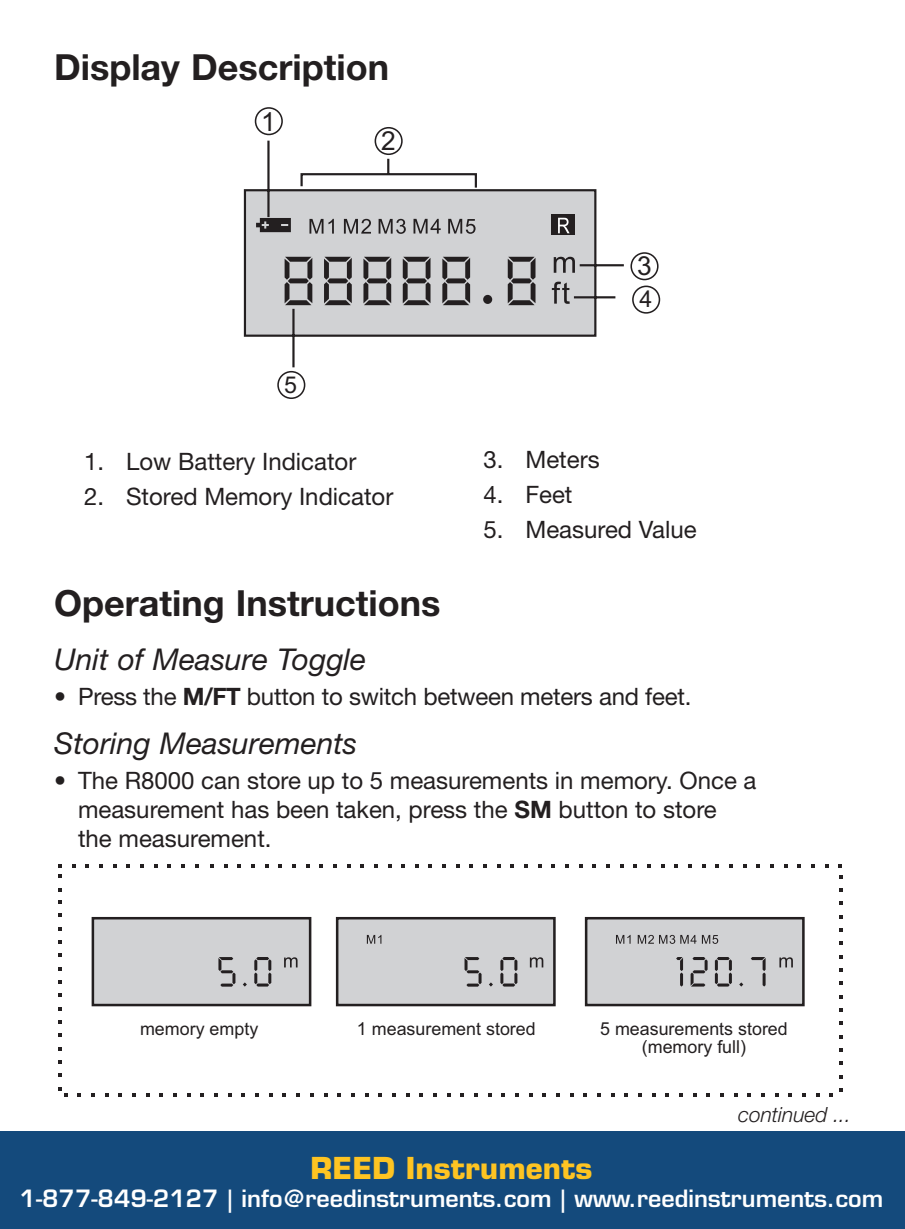
<style>
.page{position:relative;width:905px;height:1229px;background:#fff}
.page>*{position:absolute;margin:0;border:0;box-sizing:border-box;transform-origin:0 0}
.t1{font:700 36px "Helvetica Neue LT Std";color:#231f20}
.t2{font:italic 30px "Helvetica Neue LT Std";color:#231f20}
.t3{font:700 29.4px "Eurostile LT Std";color:#fec422}
.t4{font:26.4px "Arial";color:#231f20}
.t5{font:26.1px "Impact LT Std";color:#fece08;scale:1.18 1}
.t6{font:24px/28.8px "Helvetica Neue LT Std";color:#231f20}
.t7{font:600 23.4px "Eurostile LT Std";color:#fff}
.t8{font:23.1px "Arial";color:#231f20}
.t9{font:italic 300 21px "Helvetica Neue LT Std";color:#231f20}
.t10{font:18px/18px "Arial";color:#231f20;text-align:center}
.s1{font-weight:700}
</style>
<div class="page">
<div style="left:92px;top:917px;width:219px;height:89px;background:#d1d2d4;border:3px solid #231f20"></div>
<div style="left:336px;top:917px;width:219px;height:89px;background:#d1d2d4;border:3px solid #231f20"></div>
<div style="left:585px;top:917px;width:219px;height:89px;background:#d1d2d4;border:3px solid #231f20"></div>
<svg style="left:210px;top:864px;width:4px;height:3px"></svg>
<svg style="left:237px;top:864px;width:4px;height:3px"></svg>
<svg style="left:278px;top:864px;width:4px;height:3px"></svg>
<svg style="left:319px;top:864px;width:4px;height:3px"></svg>
<svg style="left:360px;top:864px;width:4px;height:3px"></svg>
<svg style="left:401px;top:864px;width:4px;height:3px"></svg>
<svg style="left:442px;top:864px;width:4px;height:3px"></svg>
<svg style="left:483px;top:864px;width:4px;height:3px"></svg>
<svg style="left:510px;top:864px;width:4px;height:3px"></svg>
<svg style="left:524px;top:864px;width:4px;height:3px"></svg>
<svg style="left:551px;top:864px;width:4px;height:3px"></svg>
<svg style="left:592px;top:864px;width:4px;height:3px"></svg>
<svg style="left:633px;top:864px;width:4px;height:3px"></svg>
<svg style="left:674px;top:864px;width:4px;height:3px"></svg>
<svg style="left:715px;top:864px;width:4px;height:3px"></svg>
<svg style="left:756px;top:864px;width:4px;height:3px"></svg>
<svg style="left:797px;top:864px;width:4px;height:3px"></svg>
<svg style="left:838px;top:864px;width:4px;height:3px"></svg>
<svg style="left:78px;top:1093px;width:3px;height:4px"></svg>
<svg style="left:91px;top:1093px;width:4px;height:4px"></svg>
<svg style="left:105px;top:1093px;width:3px;height:4px"></svg>
<svg style="left:119px;top:1093px;width:3px;height:4px"></svg>
<svg style="left:132px;top:1093px;width:4px;height:4px"></svg>
<svg style="left:146px;top:1093px;width:3px;height:4px"></svg>
<svg style="left:160px;top:1093px;width:3px;height:4px"></svg>
<svg style="left:173px;top:1093px;width:4px;height:4px"></svg>
<svg style="left:187px;top:1093px;width:3px;height:4px"></svg>
<svg style="left:201px;top:1093px;width:3px;height:4px"></svg>
<svg style="left:214px;top:1093px;width:4px;height:4px"></svg>
<svg style="left:228px;top:1093px;width:3px;height:4px"></svg>
<svg style="left:242px;top:1093px;width:3px;height:4px"></svg>
<svg style="left:255px;top:1093px;width:4px;height:4px"></svg>
<svg style="left:269px;top:1093px;width:3px;height:4px"></svg>
<svg style="left:283px;top:1093px;width:3px;height:4px"></svg>
<svg style="left:296px;top:1093px;width:4px;height:4px"></svg>
<svg style="left:310px;top:1093px;width:3px;height:4px"></svg>
<svg style="left:324px;top:1093px;width:3px;height:4px"></svg>
<svg style="left:337px;top:1093px;width:4px;height:4px"></svg>
<svg style="left:351px;top:1093px;width:3px;height:4px"></svg>
<svg style="left:365px;top:1093px;width:3px;height:4px"></svg>
<svg style="left:378px;top:1093px;width:4px;height:4px"></svg>
<svg style="left:392px;top:1093px;width:3px;height:4px"></svg>
<svg style="left:406px;top:1093px;width:3px;height:4px"></svg>
<svg style="left:419px;top:1093px;width:4px;height:4px"></svg>
<svg style="left:433px;top:1093px;width:3px;height:4px"></svg>
<svg style="left:447px;top:1093px;width:3px;height:4px"></svg>
<svg style="left:460px;top:1093px;width:4px;height:4px"></svg>
<svg style="left:474px;top:1093px;width:3px;height:4px"></svg>
<svg style="left:488px;top:1093px;width:3px;height:4px"></svg>
<svg style="left:501px;top:1093px;width:4px;height:4px"></svg>
<svg style="left:515px;top:1093px;width:3px;height:4px"></svg>
<svg style="left:529px;top:1093px;width:3px;height:4px"></svg>
<svg style="left:542px;top:1093px;width:4px;height:4px"></svg>
<svg style="left:556px;top:1093px;width:3px;height:4px"></svg>
<svg style="left:570px;top:1093px;width:3px;height:4px"></svg>
<svg style="left:583px;top:1093px;width:4px;height:4px"></svg>
<svg style="left:597px;top:1093px;width:3px;height:4px"></svg>
<svg style="left:611px;top:1093px;width:3px;height:4px"></svg>
<svg style="left:624px;top:1093px;width:4px;height:4px"></svg>
<svg style="left:638px;top:1093px;width:3px;height:4px"></svg>
<svg style="left:652px;top:1093px;width:3px;height:4px"></svg>
<svg style="left:665px;top:1093px;width:4px;height:4px"></svg>
<svg style="left:679px;top:1093px;width:3px;height:4px"></svg>
<svg style="left:693px;top:1093px;width:3px;height:4px"></svg>
<svg style="left:706px;top:1093px;width:4px;height:4px"></svg>
<svg style="left:720px;top:1093px;width:3px;height:4px"></svg>
<svg style="left:734px;top:1093px;width:3px;height:4px"></svg>
<svg style="left:747px;top:1093px;width:4px;height:4px"></svg>
<svg style="left:761px;top:1093px;width:3px;height:4px"></svg>
<svg style="left:775px;top:1093px;width:3px;height:4px"></svg>
<svg style="left:788px;top:1093px;width:4px;height:4px"></svg>
<svg style="left:802px;top:1093px;width:3px;height:4px"></svg>
<svg style="left:816px;top:1093px;width:3px;height:4px"></svg>
<svg style="left:829px;top:1093px;width:4px;height:4px"></svg>
<svg style="left:839px;top:1061px;width:3px;height:4px"></svg>
<svg style="left:839px;top:1021px;width:3px;height:4px"></svg>
<svg style="left:839px;top:981px;width:3px;height:4px"></svg>
<svg style="left:839px;top:941px;width:3px;height:4px"></svg>
<svg style="left:839px;top:901px;width:3px;height:4px"></svg>
<svg style="left:58px;top:1087px;width:9px;height:10px"></svg>
<svg style="left:58px;top:993px;width:3px;height:4px"></svg>
<svg style="left:58px;top:953px;width:3px;height:4px"></svg>
<svg style="left:58px;top:913px;width:3px;height:4px"></svg>
<svg style="left:218px;top:957px;width:17px;height:29px"></svg>
<svg style="left:243px;top:982px;width:4px;height:4px"></svg>
<svg style="left:254px;top:957px;width:17px;height:29px"></svg>
<svg style="left:284px;top:957px;width:13px;height:10px"></svg>
<svg style="left:530px;top:957px;width:13px;height:10px"></svg>
<svg style="left:367px;top:935px;width:14px;height:8px"></svg>
<svg style="left:616px;top:935px;width:14px;height:8px"></svg>
<svg style="left:637px;top:935px;width:59px;height:9px"></svg>
<svg style="left:702px;top:935px;width:16px;height:9px"></svg>
<svg style="left:779px;top:957px;width:13px;height:10px"></svg>
<svg style="left:464px;top:957px;width:17px;height:29px"></svg>
<svg style="left:489px;top:982px;width:4px;height:4px"></svg>
<svg style="left:500px;top:957px;width:17px;height:29px"></svg>
<svg style="left:676px;top:957px;width:7px;height:29px"></svg>
<svg style="left:690px;top:957px;width:17px;height:29px"></svg>
<svg style="left:714px;top:957px;width:18px;height:29px"></svg>
<svg style="left:750px;top:957px;width:15px;height:29px"></svg>
<svg style="left:58px;top:864px;width:4px;height:3px"></svg>
<svg style="left:99px;top:864px;width:4px;height:3px"></svg>
<svg style="left:140px;top:864px;width:4px;height:3px"></svg>
<svg style="left:167px;top:864px;width:4px;height:3px"></svg>
<svg style="left:181px;top:864px;width:4px;height:3px"></svg>
<svg style="left:58px;top:874px;width:3px;height:4px"></svg>
<svg style="left:243px;top:138px;width:381px;height:230px"></svg>
<svg style="left:284px;top:257px;width:28px;height:48px"></svg>
<svg style="left:256px;top:218px;width:35px;height:14px"></svg>
<div style="left:551px;top:215px;width:23px;height:20px;background:#231f20"></div>
<svg style="left:558px;top:218px;width:11px;height:15px"></svg>
<svg style="left:309px;top:219px;width:25px;height:15px"></svg>
<svg style="left:344px;top:219px;width:27px;height:15px"></svg>
<svg style="left:378px;top:219px;width:28px;height:15px"></svg>
<svg style="left:413px;top:219px;width:27px;height:14px"></svg>
<svg style="left:448px;top:219px;width:27px;height:15px"></svg>
<svg style="left:553px;top:257px;width:22px;height:16px"></svg>
<svg style="left:552px;top:282px;width:18px;height:22px"></svg>
<div style="left:483px;top:295px;width:9px;height:9px;background:#231f20;border-radius:50%"></div>
<svg style="left:324px;top:257px;width:28px;height:48px"></svg>
<svg style="left:363px;top:257px;width:28px;height:48px"></svg>
<svg style="left:403px;top:257px;width:27px;height:48px"></svg>
<svg style="left:442px;top:257px;width:28px;height:48px"></svg>
<svg style="left:507px;top:257px;width:28px;height:48px"></svg>
<div style="left:255px;top:107px;width:28px;height:28px;border:2px solid #231f20;border-radius:50%"></div>
<div style="left:374px;top:127px;width:28px;height:28px;border:2px solid #231f20;border-radius:50%"></div>
<div style="left:630px;top:252px;width:28px;height:28px;border:2px solid #231f20;border-radius:50%"></div>
<div style="left:632px;top:285px;width:28px;height:29px;border:2px solid #231f20;border-radius:50%"></div>
<div style="left:277px;top:371px;width:28px;height:28px;border:2px solid #231f20;border-radius:50%"></div>
<div style="left:0;top:1131px;width:904px;height:97px;background:#144a7c"></div>
<h1 class="t1" style="left:54px;top:45px;width:336px">Display Description</h1>
<p class="t4" style="left:261px;top:105px;width:16px">1</p>
<p class="t4" style="left:381px;top:124px;width:16px">2</p>
<p class="t8" style="left:284px;top:370px;width:14px">5</p>
<p class="t6" style="left:84px;top:447px;width:274px">1. Low Battery Indicator</p>
<p class="t6" style="left:84px;top:482px;width:311px">2. Stored Memory Indicator</p>
<p class="t4" style="left:637px;top:248px;width:16px">3</p>
<p class="t8" style="left:639px;top:284px;width:14px">4</p>
<p class="t6" style="left:483px;top:445px;width:118px">3. Meters</p>
<p class="t6" style="left:483px;top:480px;width:91px">4. Feet</p>
<p class="t6" style="left:483px;top:514px;width:215px">5. Measured Value</p>
<h1 class="t1" style="left:54px;top:581px;width:388px">Operating Instructions</h1>
<p class="t2" style="left:54px;top:641px;width:314px">Unit of Measure Toggle</p>
<p class="t6" style="left:54px;top:681px;width:639px">• Press the <span class="s1">M/FT</span> button to switch between meters and feet.</p>
<p class="t2" style="left:54px;top:725px;width:305px">Storing Measurements</p>
<p class="t6" style="left:78px;top:766px;width:680px;text-indent:-24px">• The R8000 can store up to 5 measurements in memory. Once a measurement has been taken, press the <span class="s1">SM</span> button to store the measurement.</p>
<p class="t10" style="left:140px;top:1019px;width:120px">memory empty</p>
<p class="t10" style="left:357px;top:1019px;width:180px">1 measurement stored</p>
<p class="t10" style="left:600px;top:1019px;width:189px">5 measurements stored (memory full)</p>
<p class="t9" style="left:738px;top:1102px;width:114px">continued ...</p>
<p class="t3" style="left:310px;top:1149px;width:283px">REED Instruments</p>
<p class="t7" style="left:20px;top:1183px;width:865px">1-877-849-2127 | info@reedinstruments.com | www.reedinstruments.com</p>
<p class="t5" style="left:245px;top:1157px;width:126px">INSTRUMENTS</p>
</div>
